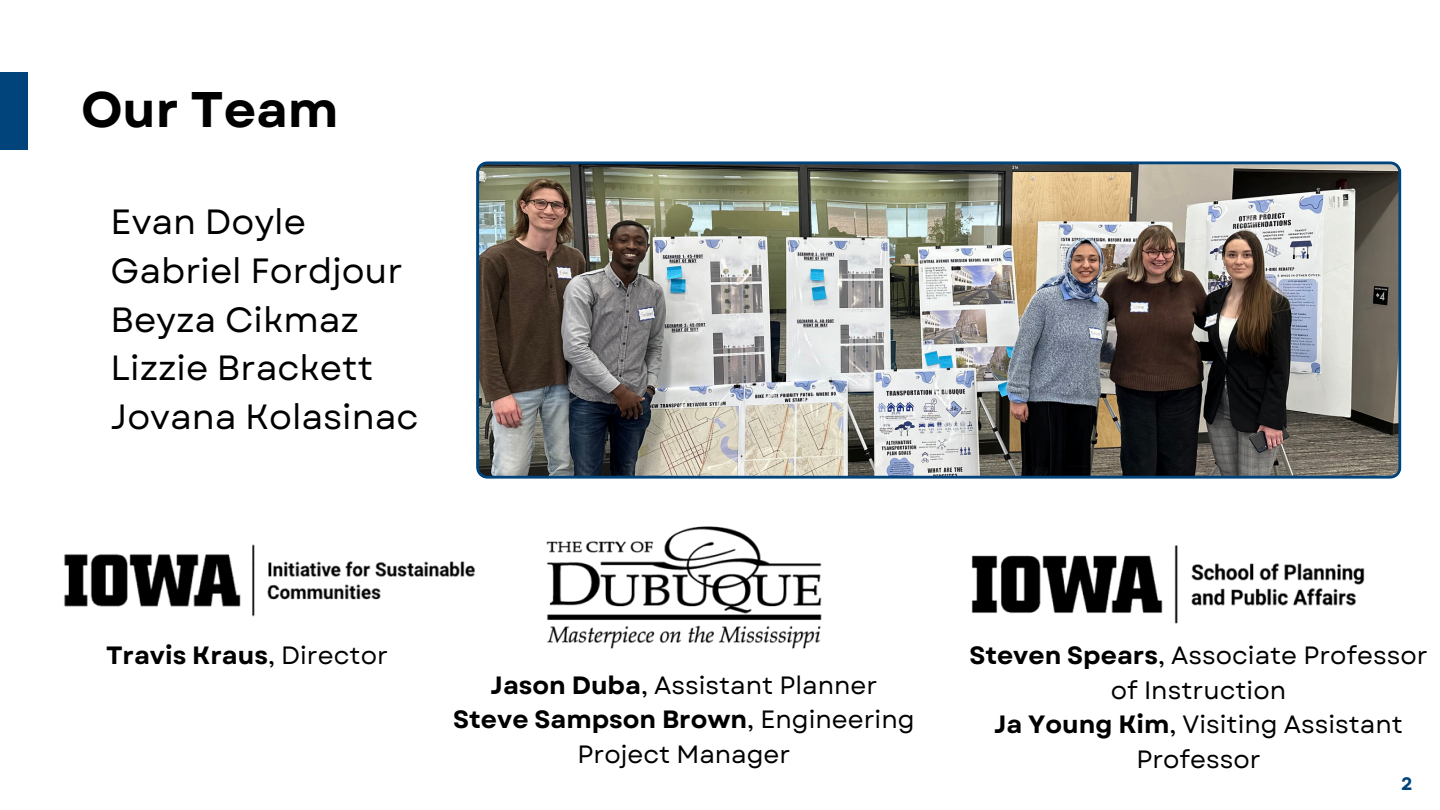
<style>
.page{position:relative;width:1440px;height:810px;background:#fff}
.page>*{position:absolute;margin:0;border:0;box-sizing:border-box;transform-origin:0 0}
.t1{font:700 50px "Garet";color:#000}
.t2{font:35px/48.8px "Garet";color:#000}
.t3{font:25px/34.5px "Garet";color:#000;text-align:center}
.t4{font:700 25px "Garet";color:#000}
.t5{font:700 18px "Garet";color:#00447b}
.s1{font-weight:400}
.s2{font-weight:700}
</style>
<div class="page">
<img style="left:476px;top:161px;width:925px;height:318px">
<img style="left:64px;top:544px;width:412px;height:73px">
<img style="left:546px;top:526px;width:276px;height:123px">
<img style="left:971px;top:545px;width:394px;height:79px">
<div style="left:0;top:72px;width:28px;height:78px;background:#00447b"></div>
<p class="t1" style="left:81px;top:73px;width:259px">Our Team</p>
<p class="t2" style="left:111px;top:198px;width:310px">Evan Doyle<br>Gabriel Fordjour<br>Beyza Cikmaz<br>Lizzie Brackett<br>Jovana Kolasinac</p>
<p class="t4" style="left:106px;top:637px;width:283px">Travis Kraus<span class="s1">, Director</span></p>
<p class="t3" style="left:491px;top:668px;width:388px"><span class="s2">Jason Duba</span>, Assistant Planner</p>
<p class="t3" style="left:453px;top:702px;width:463px"><span class="s2">Steve Sampson Brown</span>, Engineering<br>Project Manager</p>
<p class="t3" style="left:969px;top:638px;width:460px"><span class="s2">Steven Spears</span>, Associate Professor of Instruction</p>
<p class="t3" style="left:994px;top:707px;width:410px"><span class="s2">Ja Young Kim</span>, Visiting Assistant<br>Professor</p>
<p class="t5" style="left:1401px;top:770px;width:13px">2</p>
</div>
